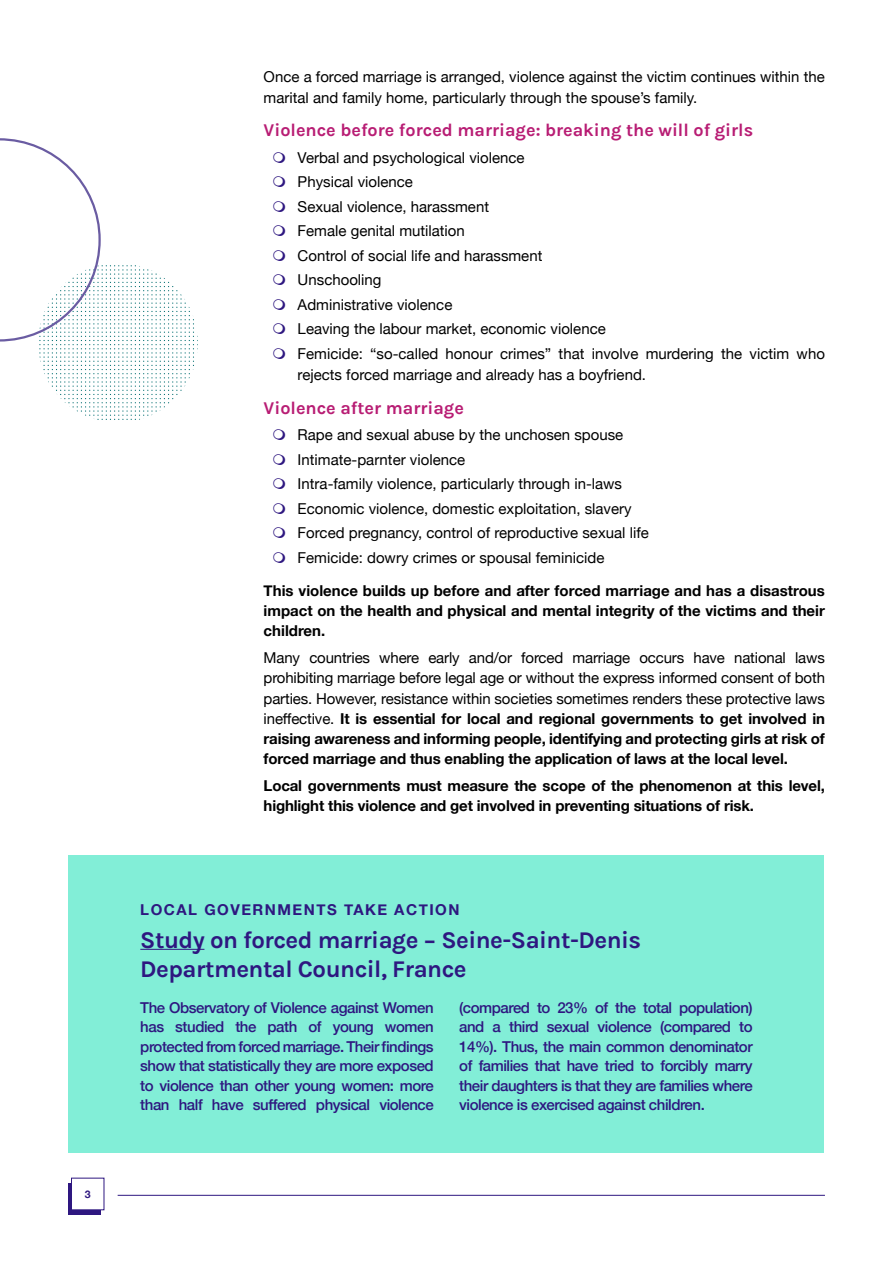
<style>
.page{position:relative;width:893px;height:1263px;background:#fff}
.page>*{position:absolute;margin:0;border:0;box-sizing:border-box;transform-origin:0 0}
.t1{font:24px/28.8px "Karla";letter-spacing:-.02em;color:#2e1780}
.t2{font:18px "Karla";color:#b81d74}
.t3{font:15px/24.5px "Helvetica Neue";color:#000}
.t4{font:500 15px/19.5px "Helvetica Neue";letter-spacing:-.03em;color:#2e1780;text-align:justify}
.t5{font:700 15px/20.2px "Helvetica Neue";letter-spacing:-.01em;color:#000;text-align:justify}
.t6{font:700 15px "Helvetica Neue";letter-spacing:.1em;color:#2e1780}
.t7{font:700 10.5px "Helvetica Neue";color:#2e1780}
.s1{font-weight:700}
</style>
<div class="page">
<div style="left:68px;top:1183px;width:33px;height:31px;background:#2e1780"></div>
<div style="left:71px;top:1178px;width:33px;height:32px;background:#fff"></div>
<hr style="left:118px;top:1195px;width:707px;height:1px;background:#2e1780">
<svg style="left:0;top:138px;width:198px;height:282px"></svg>
<div style="left:69px;top:855px;width:755px;height:297px;background:#82eed7"></div>
<hr style="left:140px;top:949px;width:64px;height:1px;background:#2e1780">
<p class="t7" style="left:85px;top:1186px;width:7px">3</p>
<p class="t3" style="left:264px;top:68px;width:563px;line-height:20.2px">Once a forced marriage is arranged, violence against the victim continues within the marital and family home, particularly through the spouse’s family.</p>
<p class="t2" style="left:264px;top:119px;width:491px">Violence before forced marriage: breaking the will of girls</p>
<p class="t3" style="left:298px;top:146px;width:529px">Verbal and psychological violence<br>Physical violence<br>Sexual violence, harassment<br>Female genital mutilation<br>Control of social life and harassment<br>Unschooling<br>Administrative violence<br>Leaving the labour market, economic violence<br>Femicide: “so-called honour crimes” that involve murdering the victim who</p>
<p class="t3" style="left:298px;top:363px;width:350px">rejects forced marriage and already has a boyfriend.</p>
<p class="t2" style="left:264px;top:396px;width:202px">Violence after marriage</p>
<p class="t3" style="left:298px;top:424px;width:353px">Rape and sexual abuse by the unchosen spouse Intimate-parnter violence<br>Intra-family violence, particularly through in-laws Economic violence, domestic exploitation, slavery Forced pregnancy, control of reproductive sexual life Femicide: dowry crimes or spousal feminicide</p>
<p class="t5" style="left:264px;top:581px;width:563px">This violence builds up before and after forced marriage and has a disastrous impact on the health and physical and mental integrity of the victims and their children.</p>
<p class="t3" style="left:264px;top:648px;width:563px;line-height:20.2px;text-align:justify">Many countries where early and/or forced marriage occurs have national laws prohibiting marriage before legal age or without the express informed consent of both parties. However, resistance within societies sometimes renders these protective laws ineffective. <span class="s1">It is essential for local and regional governments to get involved in raising awareness and informing people, identifying and protecting girls at risk of forced marriage and thus enabling the application of laws at the local level.</span></p>
<p class="t5" style="left:264px;top:776px;width:563px">Local governments must measure the scope of the phenomenon at this level, highlight this violence and get involved in preventing situations of risk.</p>
<p class="t6" style="left:140px;top:898px;width:321px">LOCAL GOVERNMENTS TAKE ACTION</p>
<h1 class="t1" style="left:140px;top:925px;width:502px">Study on forced marriage − Seine-Saint-Denis<br>Departmental Council, France</h1>
<p class="t4" style="left:140px;top:996px;width:295px">The Observatory of Violence against Women has studied the path of young women protected from forced marriage. Their findings show that statistically they are more exposed to violence than other young women: more than half have suffered physical violence</p>
<p class="t4" style="left:459px;top:996px;width:295px">(compared to 23% of the total population) and a third sexual violence (compared to 14%). Thus, the main common denominator of families that have tried to forcibly marry their daughters is that they are families where violence is exercised against children.</p>
</div>
